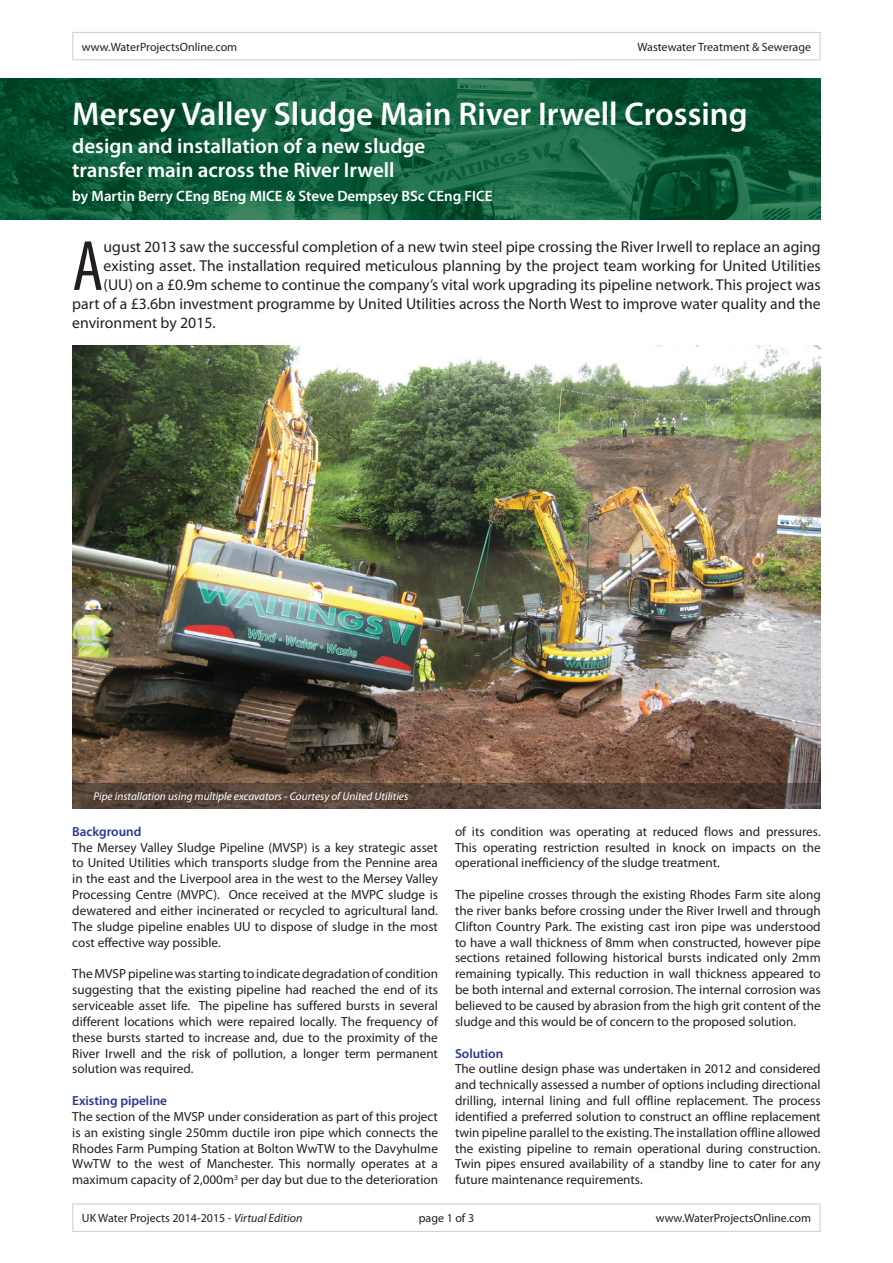
<style>
.page{position:relative;width:893px;height:1263px;background:#fff}
.page>*{position:absolute;margin:0;border:0;box-sizing:border-box;transform-origin:0 0}
.t1{font:condensed 71.85px "Myriad Pro";color:#231f20}
.t2{font:600 33px "Myriad Pro";color:#fff}
.t3{font:600 21px/24px "Myriad Pro";color:#fff}
.t4{font:15.75px "Myriad Pro";color:#231f20}
.t5{font:600 15px "Myriad Pro";color:#fff}
.t6{font:13.2px/15.9px "Myriad Pro";color:#231f20;text-align:justify}
.t7{font:600 13.2px "Myriad Pro";color:#283890}
.t8{font:12px "Myriad Pro";color:#231f20}
.t9{font:italic 11.25px "Myriad Pro";color:#fff}
.s1{font-style:italic}
</style>
<div class="page">
<img style="left:72px;top:345px;width:749px;height:438px">
<img style="left:0;top:79px;width:821px;height:140px">
<svg style="left:72px;top:783px;width:749px;height:26px;background:#554338"></svg>
<div style="left:72px;top:32px;width:749px;height:28px;border:1px solid #d1d2d4"></div>
<div style="left:72px;top:1203px;width:749px;height:29px;border:1px solid #d1d2d4"></div>
<p class="t8" style="left:82px;top:39px;width:157px">www.WaterProjectsOnline.com</p>
<p class="t8" style="left:637px;top:39px;width:175px">Wastewater Treatment &amp; Sewerage</p>
<h2 class="t2" style="left:72px;top:93px;width:677px">Mersey Valley Sludge Main River Irwell Crossing</h2>
<h3 class="t3" style="left:72px;top:134px;width:355px">design and installation of a new sludge transfer main across the River Irwell</h3>
<p class="t5" style="left:72px;top:187px;width:422px">by Martin Berry CEng BEng MICE &amp; Steve Dempsey BSc CEng FICE</p>
<h1 class="t1" style="left:72px;top:223px;width:33px">A</h1>
<p class="t4" style="left:104px;top:237px;width:719px">ugust 2013 saw the successful completion of a new twin steel pipe crossing the River Irwell to replace an aging</p>
<p class="t4" style="left:104px;top:256px;width:719px">existing asset. The installation required meticulous planning by the project team working for United Utilities</p>
<p class="t4" style="left:104px;top:275px;width:719px">(UU) on a £0.9m scheme to continue the company’s vital work upgrading its pipeline network. This project was</p>
<p class="t4" style="left:72px;top:294px;width:750px">part of a £3.6bn investment programme by United Utilities across the North West to improve water quality and the</p>
<p class="t4" style="left:72px;top:313px;width:145px">environment by 2015.</p>
<p class="t9" style="left:94px;top:789px;width:316px">Pipe installation using multiple excavators - Courtesy of United Utilities</p>
<p class="t7" style="left:72px;top:823px;width:71px">Background</p>
<p class="t6" style="left:72px;top:839px;width:367px">The Mersey Valley Sludge Pipeline (MVSP) is a key strategic asset to United Utilities which transports sludge from the Pennine area in the east and the Liverpool area in the west to the Mersey Valley Processing Centre (MVPC). Once received at the MVPC sludge is dewatered and either incinerated or recycled to agricultural land.<br>The sludge pipeline enables UU to dispose of sludge in the most cost effective way possible.</p>
<p class="t6" style="left:72px;top:966px;width:367px">The MVSP pipeline was starting to indicate degradation of condition suggesting that the existing pipeline had reached the end of its serviceable asset life. The pipeline has suffered bursts in several different locations which were repaired locally. The frequency of these bursts started to increase and, due to the proximity of the River Irwell and the risk of pollution, a longer term permanent solution was required.</p>
<p class="t7" style="left:72px;top:1092px;width:96px">Existing pipeline</p>
<p class="t6" style="left:72px;top:1108px;width:367px">The section of the MVSP under consideration as part of this project is an existing single 250mm ductile iron pipe which connects the Rhodes Farm Pumping Station at Bolton WwTW to the Davyhulme WwTW to the west of Manchester. This normally operates at a maximum capacity of 2,000m<sup>3</sup> per day but due to the deterioration</p>
<p class="t6" style="left:455px;top:823px;width:367px">of its condition was operating at reduced flows and pressures.<br>This operating restriction resulted in knock on impacts on the operational inefficiency of the sludge treatment.</p>
<p class="t6" style="left:455px;top:886px;width:367px">The pipeline crosses through the existing Rhodes Farm site along the river banks before crossing under the River Irwell and through Clifton Country Park. The existing cast iron pipe was understood to have a wall thickness of 8mm when constructed, however pipe sections retained following historical bursts indicated only 2mm remaining typically. This reduction in wall thickness appeared to be both internal and external corrosion. The internal corrosion was believed to be caused by abrasion from the high grit content of the sludge and this would be of concern to the proposed solution.</p>
<p class="t7" style="left:455px;top:1045px;width:50px">Solution</p>
<p class="t6" style="left:455px;top:1061px;width:367px">The outline design phase was undertaken in 2012 and considered and technically assessed a number of options including directional drilling, internal lining and full offline replacement. The process identified a preferred solution to construct an offline replacement twin pipeline parallel to the existing. The installation offline allowed the existing pipeline to remain operational during construction.<br>Twin pipes ensured availability of a standby line to cater for any future maintenance requirements.</p>
<p class="t8" style="left:82px;top:1211px;width:222px">UK Water Projects 2014-2015 - <span class="s1">Virtual Edition</span></p>
<p class="t8" style="left:419px;top:1211px;width:57px">page 1 of 3</p>
<p class="t8" style="left:656px;top:1211px;width:157px">www.WaterProjectsOnline.com</p>
</div>
